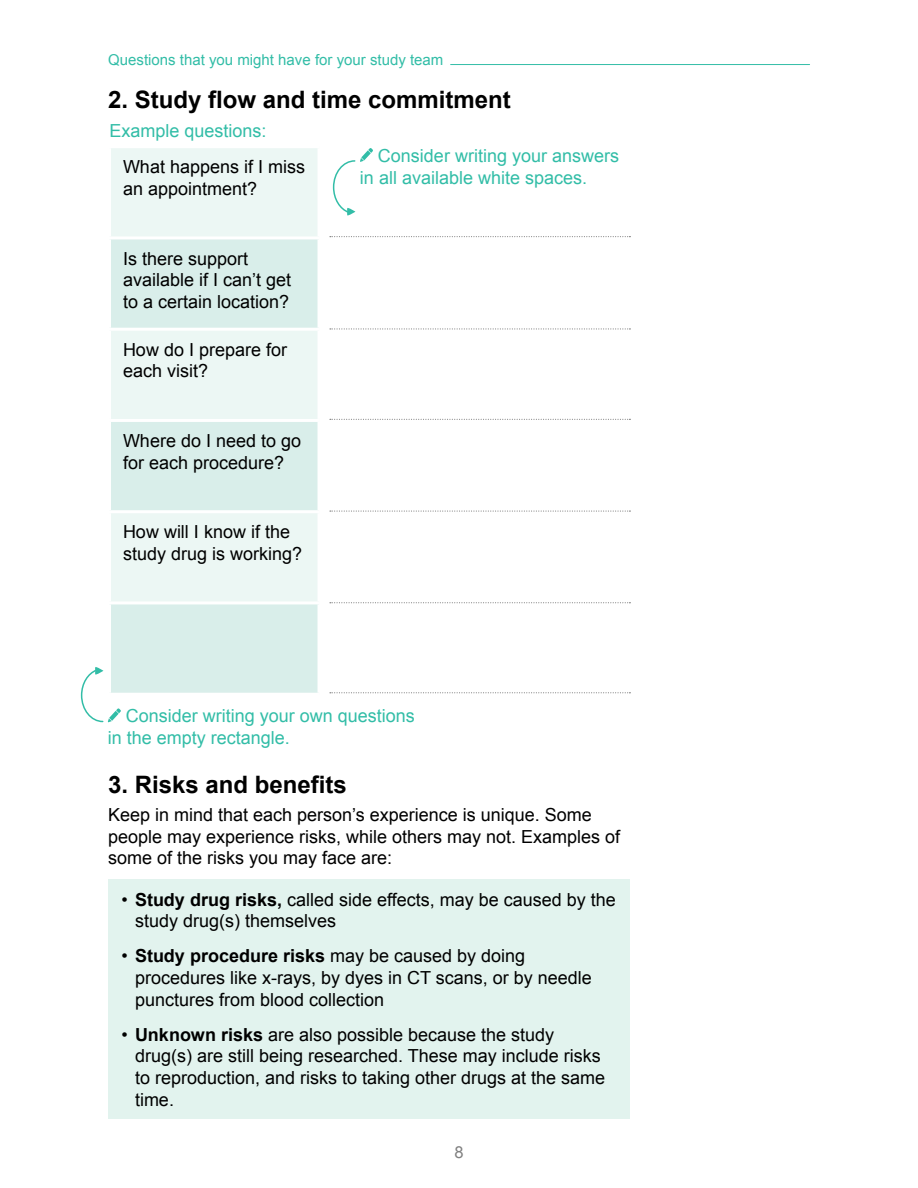
<style>
.page{position:relative;width:918px;height:1188px;background:#fff}
.page>*{position:absolute;margin:0;border:0;box-sizing:border-box;transform-origin:0 0}
.t1{font:700 24px "Arial";color:#000}
.t2{font:18px/21.6px "Arial";color:#000}
.t3{font:18px/21.6px "Arial";color:#32bda7}
.t4{font:16.5px "Arial";color:#808080}
.t5{font:15px "Arial";color:#32bda7}
.s1{font-weight:700}
</style>
<div class="page">
<div style="left:111px;top:148px;width:206px;height:88px;background:#ecf7f4"></div>
<svg style="left:111px;top:239px;width:207px;height:454px;background:#e0f1ee"></svg>
<hr style="left:108px;top:328px;width:211px;height:3px;background:#fff">
<hr style="left:108px;top:419px;width:211px;height:3px;background:#fff">
<hr style="left:108px;top:510px;width:211px;height:3px;background:#fff">
<hr style="left:108px;top:601px;width:211px;height:3px;background:#fff">
<div style="left:108px;top:879px;width:522px;height:240px;background:#e2f3ee"></div>
<svg style="left:330px;top:328px;width:300px;height:2px"></svg>
<svg style="left:330px;top:236px;width:300px;height:1px"></svg>
<svg style="left:330px;top:419px;width:300px;height:1px"></svg>
<svg style="left:330px;top:511px;width:300px;height:1px"></svg>
<svg style="left:330px;top:602px;width:300px;height:1px"></svg>
<svg style="left:330px;top:692px;width:300px;height:1px"></svg>
<hr style="left:451px;top:64px;width:359px;height:1px;background:#32bda7">
<svg style="left:332px;top:148px;width:41px;height:68px"></svg>
<svg style="left:80px;top:666px;width:41px;height:57px"></svg>
<p class="t5" style="left:108px;top:49px;width:337px">Questions that you might have for your study team</p>
<h1 class="t1" style="left:108px;top:83px;width:404px">2. Study flow and time commitment</h1>
<p class="t3" style="left:109px;top:119px;width:159px">Example questions:</p>
<p class="t2" style="left:123px;top:156px;width:184px">What happens if I miss an appointment?</p>
<p class="t2" style="left:123px;top:247px;width:170px">Is there support available if I can’t get to a certain location?</p>
<p class="t2" style="left:123px;top:339px;width:166px">How do I prepare for each visit?</p>
<p class="t2" style="left:123px;top:430px;width:180px">Where do I need to go for each procedure?</p>
<p class="t2" style="left:123px;top:521px;width:181px">How will I know if the study drug is working?</p>
<p class="t3" style="left:360px;top:145px;width:261px;text-indent:18px">Consider writing your answers in all available white spaces.</p>
<p class="t3" style="left:108px;top:705px;width:309px;text-indent:18px">Consider writing your own questions in the empty rectangle.</p>
<h1 class="t1" style="left:108px;top:767px;width:240px">3. Risks and benefits</h1>
<p class="t2" style="left:108px;top:804px;width:514px">Keep in mind that each person’s experience is unique. Some people may experience risks, while others may not. Examples of some of the risks you may face are:</p>
<p class="t2" style="left:135px;top:889px;width:482px;text-indent:-14px">• <span class="s1">Study drug risks,</span> called side effects, may be caused by the study drug(s) themselves</p>
<p class="t2" style="left:135px;top:945px;width:458px;text-indent:-14px">• <span class="s1">Study procedure risks</span> may be caused by doing procedures like x-rays, by dyes in CT scans, or by needle punctures from blood collection</p>
<p class="t2" style="left:135px;top:1024px;width:472px;text-indent:-14px">• <span class="s1">Unknown risks</span> are also possible because the study drug(s) are still being researched. These may include risks to reproduction, and risks to taking other drugs at the same time.</p>
<p class="t4" style="left:454px;top:1141px;width:11px">8</p>
</div>
